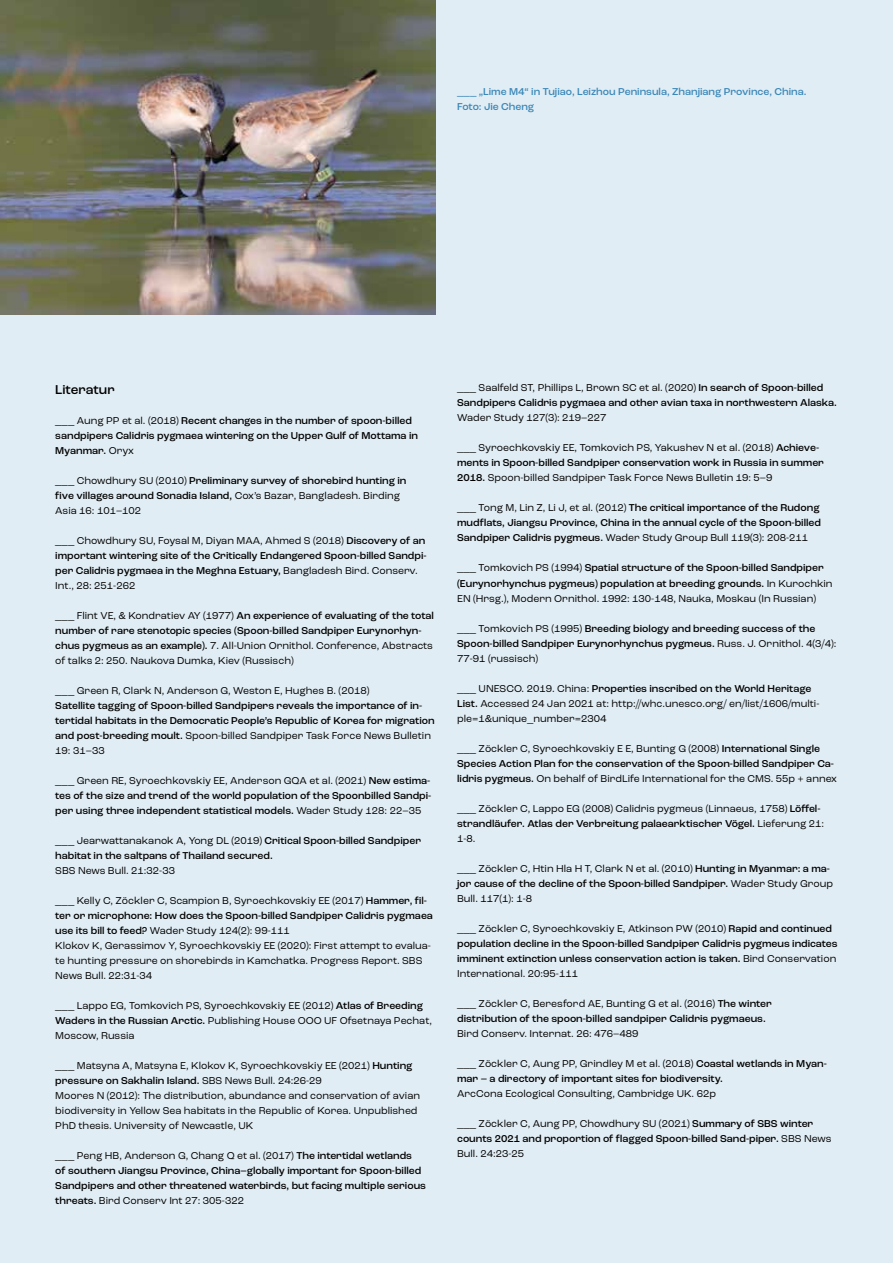
<style>
.page{position:relative;width:893px;height:1263px;background:#e1edf4}
.page>*{position:absolute;margin:0;border:0;box-sizing:border-box;transform-origin:0 0}
.t1{font:500 13.5px "Roc Grotesk";color:#000}
.t2{font:500 10.5px/15px "Roc Grotesk";color:#000}
.t3{font:10.5px/15px "Roc Grotesk";color:#000}
.t4{font:500 10.5px/15px "Roc Grotesk";color:#3b87b8}
.s1{font-weight:400}
.s2{font-weight:500}
</style>
<div class="page">
<img style="left:0;top:0;width:436px;height:314px">
<p class="t4" style="left:457px;top:84px;width:351px">___ „Lime M4“ in Tujiao, Leizhou Peninsula, Zhanjiang Province, China.<br>Foto: Jie Cheng</p>
<p class="t1" style="left:55px;top:381px;width:61px">Literatur</p>
<p class="t2" style="left:55px;top:413px;width:364px"><span class="s1">___ Aung PP et al. (2018)</span> Recent changes in the number of spoon-billed sandpipers Calidris pygmaea wintering on the Upper Gulf of Mottama in<br>Myanmar. <span class="s1">Oryx</span></p>
<p class="t2" style="left:55px;top:473px;width:353px"><span class="s1">___ Chowdhury SU (2010)</span> Preliminary survey of shorebird hunting in five villages around Sonadia Island, <span class="s1">Cox’s Bazar, Bangladesh. Birding<br>Asia 16: 101–102</span></p>
<p class="t2" style="left:55px;top:533px;width:373px"><span class="s1">___ Chowdhury SU, Foysal M, Diyan MAA, Ahmed S (2018)</span> Discovery of an important wintering site of the Critically Endangered Spoon-billed Sandpi&shy;per Calidris pygmaea in the Meghna Estuary, <span class="s1">Bangladesh Bird. Conserv.<br>Int., 28: 251-262</span></p>
<p class="t2" style="left:55px;top:608px;width:380px"><span class="s1">___ Flint VE, &amp; Kondratiev AY (1977)</span> An experience of evaluating of the total number of rare stenotopic species (Spoon-billed Sandpiper Eurynorhyn&shy;chus pygmeus as an example). <span class="s1">7. All-Union Ornithol. Conference, Abstracts of talks 2: 250. Naukova Dumka, Kiev (Russisch)</span></p>
<p class="t3" style="left:55px;top:683px;width:316px">___ Green R, Clark N, Anderson G, Weston E, Hughes B. (2018)</p>
<p class="t2" style="left:55px;top:698px;width:381px">Satellite tagging of Spoon-billed Sandpipers reveals the importance of in&shy;tertidal habitats in the Democratic People’s Republic of Korea for migration and post-breeding moult. <span class="s1">Spoon-billed Sandpiper Task Force News Bulletin 19: 31–33</span></p>
<p class="t2" style="left:55px;top:773px;width:378px;text-align:justify"><span class="s1">___ Green RE, Syroechkovskiy EE, Anderson GQA et al. (2021)</span> New estima&shy;tes of the size and trend of the world population of the Spoonbilled Sandpi&shy;per using three independent statistical models. <span class="s1">Wader Study 128: 22–35</span></p>
<p class="t2" style="left:55px;top:833px;width:367px"><span class="s1">___ Jearwattanakanok A, Yong DL (2019)</span> Critical Spoon-billed Sandpiper habitat in the saltpans of Thailand secured.</p>
<p class="t3" style="left:55px;top:863px;width:121px">SBS News Bull. 21:32-33</p>
<p class="t3" style="left:55px;top:893px;width:379px">___ Kelly C, Zöckler C, Scampion B, Syroechkovskiy EE (2017) <span class="s2">Hammer, fil&shy;ter or microphone: How does the Spoon-billed Sandpiper Calidris pygmaea use its bill to feed?</span> Wader Study 124(2): 99-111<br>Klokov K, Gerassimov Y, Syroechkovskiy EE (2020): First attempt to evalua&shy;te hunting pressure on shorebirds in Kamchatka. Progress Report. SBS News Bull. 22:31-34</p>
<p class="t3" style="left:55px;top:998px;width:378px">___ Lappo EG, Tomkovich PS, Syroechkovskiy EE (2012) <span class="s2">Atlas of Breeding<br>Waders in the Russian Arctic.</span> Publishing House OOO UF Ofsetnaya Pechat,<br>Moscow, Russia</p>
<p class="t3" style="left:55px;top:1058px;width:366px">___ Matsyna A, Matsyna E, Klokov K, Syroechkovskiy EE (2021) <span class="s2">Hunting pressure on Sakhalin Island.</span> SBS News Bull. 24:26-29<br>Moores N (2012): The distribution, abundance and conservation of avian biodiversity in Yellow Sea habitats in the Republic of Korea. Unpublished PhD thesis. University of Newcastle, UK</p>
<p class="t2" style="left:55px;top:1148px;width:372px"><span class="s1">___ Peng HB, Anderson G, Chang Q et al. (2017)</span> The intertidal wetlands<br>of southern Jiangsu Province, China–globally important for Spoon-billed Sandpipers and other threatened waterbirds, but facing multiple serious threats. <span class="s1">Bird Conserv Int 27: 305-322</span></p>
<p class="t2" style="left:457px;top:381px;width:381px"><span class="s1">___ Saalfeld ST, Phillips L, Brown SC et al. (2020)</span> In search of Spoon-billed<br>Sandpipers Calidris pygmaea and other avian taxa in northwestern Alaska.</p>
<p class="t3" style="left:457px;top:410px;width:151px">Wader Study 127(3): 219–227</p>
<p class="t3" style="left:457px;top:440px;width:368px">___ Syroechkovskiy EE, Tomkovich PS, Yakushev N et al. (2018) <span class="s2">Achieve&shy;ments in Spoon-billed Sandpiper conservation work in Russia in summer<br>2018.</span> Spoon-billed Sandpiper Task Force News Bulletin 19: 5–9</p>
<p class="t2" style="left:457px;top:501px;width:365px"><span class="s1">___ Tong M, Lin Z, Li J, et al. (2012)</span> The critical importance of the Rudong mudflats, Jiangsu Province, China in the annual cycle of the Spoon-billed<br>Sandpiper Calidris pygmeus. <span class="s1">Wader Study Group Bull 119(3): 208-211</span></p>
<p class="t2" style="left:457px;top:561px;width:377px"><span class="s1">___ Tomkovich PS (1994)</span> Spatial structure of the Spoon-billed Sandpiper (Eurynorhynchus pygmeus) population at breeding grounds. <span class="s1">In Kurochkin<br>EN (Hrsg.), Modern Ornithol. 1992: 130-148, Nauka, Moskau (In Russian)</span></p>
<p class="t2" style="left:457px;top:621px;width:381px"><span class="s1">___ Tomkovich PS (1995)</span> Breeding biology and breeding success of the<br>Spoon-billed Sandpiper Eurynorhynchus pygmeus. <span class="s1">Russ. J. Ornithol. 4(3/4):<br>77-91 (russisch)</span></p>
<p class="t3" style="left:457px;top:680px;width:364px">___ UNESCO. 2019. China: <span class="s2">Properties inscribed on the World Heritage<br>List.</span> Accessed 24 Jan 2021 at: http://whc.unesco.org/ en/list/1606/multi&shy;ple=1&amp;unique_number=2304</p>
<p class="t2" style="left:457px;top:741px;width:381px"><span class="s1">___ Zöckler C, Syroechkovskiy E E, Bunting G (2008)</span> International Single<br>Species Action Plan for the conservation of the Spoon-billed Sandpiper Ca&shy;lidris pygmeus. <span class="s1">On behalf of BirdLife International for the CMS. 55p + annex</span></p>
<p class="t3" style="left:457px;top:801px;width:369px">___ Zöckler C, Lappo EG (2008) Calidris pygmeus (Linnaeus, 1758) <span class="s2">Löffel&shy;strandläufer. Atlas der Verbreitung palaearktischer Vögel.</span> Lieferung 21:<br>1-8.</p>
<p class="t3" style="left:457px;top:861px;width:378px">___ Zöckler C, Htin Hla H T, Clark N et al. (2010) <span class="s2">Hunting in Myanmar: a ma&shy;jor cause of the decline of the Spoon-billed Sandpiper.</span> Wader Study Group<br>Bull. 117(1): 1-8</p>
<p class="t2" style="left:457px;top:921px;width:382px"><span class="s1">___ Zöckler C, Syroechkovskiy E, Atkinson PW (2010)</span> Rapid and continued population decline in the Spoon-billed Sandpiper Calidris pygmeus indicates imminent extinction unless conservation action is taken. <span class="s1">Bird Conservation International. 20:95-111</span></p>
<p class="t2" style="left:457px;top:996px;width:316px"><span class="s1">___ Zöckler C, Beresford AE, Bunting G et al. (2016)</span> The winter distribution of the spoon-billed sandpiper Calidris pygmaeus.</p>
<p class="t3" style="left:457px;top:1026px;width:183px">Bird Conserv. Internat. 26: 476–489</p>
<p class="t2" style="left:457px;top:1056px;width:371px"><span class="s1">___ Zöckler C, Aung PP, Grindley M et al. (2018)</span> Coastal wetlands in Myan&shy;mar – a directory of important sites for biodiversity.</p>
<p class="t3" style="left:457px;top:1086px;width:260px">ArcCona Ecological Consulting, Cambridge UK. 62p</p>
<p class="t2" style="left:457px;top:1116px;width:376px"><span class="s1">___ Zöckler C, Aung PP, Chowdhury SU (2021)</span> Summary of SBS winter counts 2021 and proportion of flagged Spoon-billed Sand-piper. <span class="s1">SBS News<br>Bull. 24:23-25</span></p>
</div>
